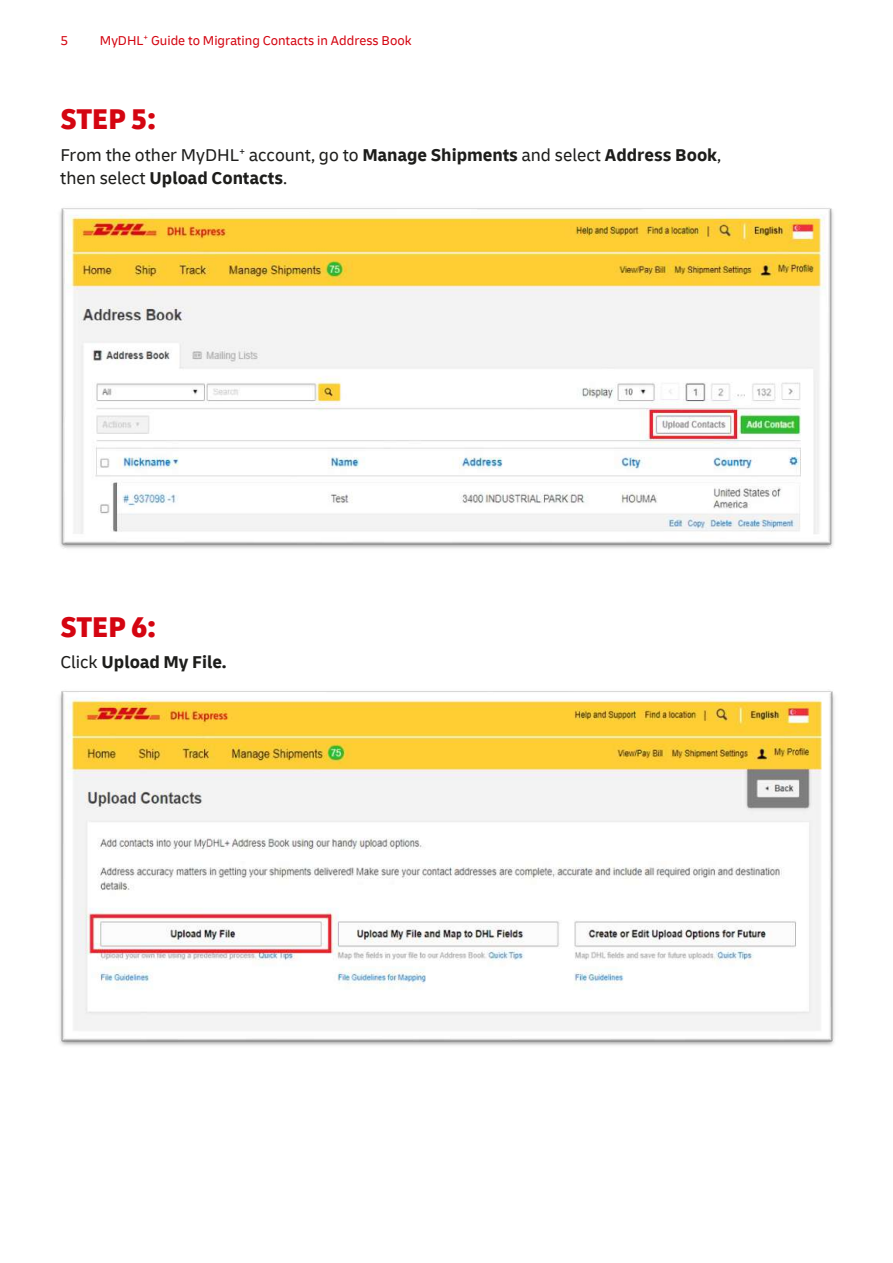
<style>
.page{position:relative;width:893px;height:1263px;background:#fff}
.page>*{position:absolute;margin:0;border:0;box-sizing:border-box;transform-origin:0 0}
.t1{font:900 condensed 30px "Delivery";color:#d40511}
.t2{font:18px/22.5px "Delivery";color:#1d1d1b}
.t3{font:700 18px "Delivery";color:#1d1d1b}
.t4{font:13.5px "Delivery";color:#d40511}
.s1{font-weight:700}
.s2{font-weight:400}
</style>
<div class="page">
<img style="left:59px;top:208px;width:775px;height:341px">
<img style="left:59px;top:691px;width:776px;height:355px">
<p class="t4" style="left:60px;top:32px;width:9px">5</p>
<p class="t4" style="left:100px;top:32px;width:313px">MyDHL<sup>+</sup> Guide to Migrating Contacts in Address Book</p>
<h1 class="t1" style="left:60px;top:100px;width:97px">STEP 5:</h1>
<p class="t2" style="left:60px;top:144px;width:662px">From the other MyDHL<sup>+</sup> account, go to <span class="s1">Manage Shipments</span> and select <span class="s1">Address Book</span>, then select <span class="s1">Upload Contacts</span>.</p>
<h1 class="t1" style="left:60px;top:607px;width:97px">STEP 6:</h1>
<p class="t3" style="left:60px;top:651px;width:168px"><span class="s2">Click</span> Upload My File.</p>
</div>
